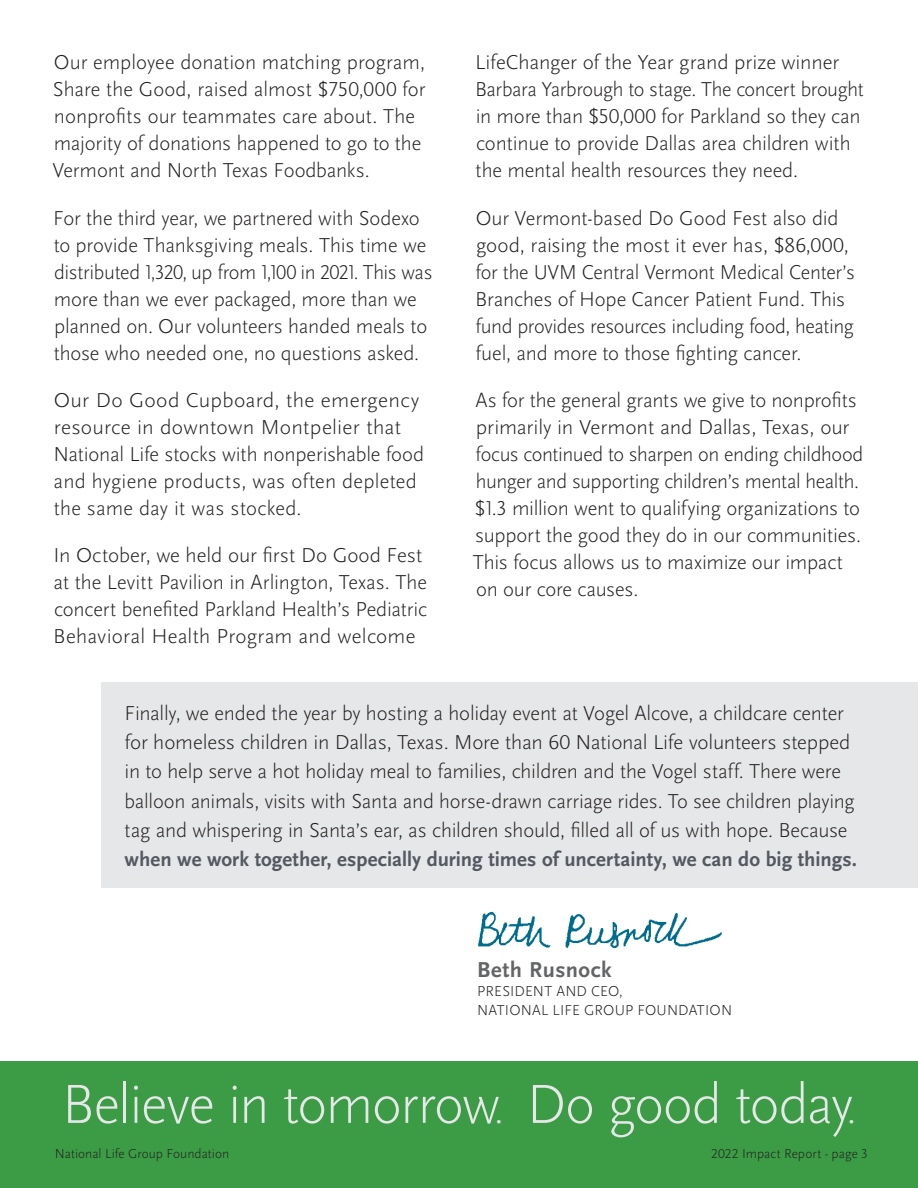
<style>
.page{position:relative;width:918px;height:1188px;background:#fff}
.page>*{position:absolute;margin:0;border:0;box-sizing:border-box;transform-origin:0 0}
.t1{font:300 57.3px "Scala Sans OT";letter-spacing:-.025em;color:#e6e7e8}
.t2{font:700 22.5px "Scala Sans OT";letter-spacing:.02em;color:#636466}
.t3{font:300 21px/27px "Scala Sans OT";letter-spacing:-.01em;color:#231f20}
.t4{font:300 21px/27px "Scala Sans OT";letter-spacing:.01em;color:#231f20;scale:1.04 1}
.t5{font:700 21px "Scala Sans OT";color:#545861}
.t6{font:300 15px/18.8px "Scala Sans OT";letter-spacing:.01em;color:#231f20}
.t7{font:300 13.5px "Scala Sans OT";color:#231f20}
.s1{font-size:40.2px}
</style>
<div class="page">
<div style="left:0;top:1062px;width:918px;height:126px;background:#3c9c46"></div>
<div style="left:102px;top:683px;width:816px;height:205px;background:#e6e7e8"></div>
<img style="left:478px;top:911px;width:244px;height:38px">
<p class="t3" style="left:52px;top:49px;width:375px">Our employee donation matching program, Share the Good, raised almost $750,000 for nonprofits our teammates care about. The majority of donations happened to go to the Vermont and North Texas Foodbanks.</p>
<p class="t3" style="left:53px;top:204px;width:381px">For the third year, we partnered with Sodexo to provide Thanksgiving meals. This time we distributed 1,320, up from 1,100 in 2021. This was more than we ever packaged, more than we planned on. Our volunteers handed meals to those who needed one, no questions asked.</p>
<p class="t4" style="left:53px;top:387px;width:358px">Our Do Good Cupboard, the emergency resource in downtown Montpelier that National Life stocks with nonperishable food and hygiene products, was often depleted the same day it was stocked.</p>
<p class="t3" style="left:53px;top:542px;width:375px">In October, we held our first Do Good Fest at the Levitt Pavilion in Arlington, Texas. The concert benefited Parkland Health’s Pediatric Behavioral Health Program and welcome</p>
<p class="t3" style="left:475px;top:49px;width:390px">LifeChanger of the Year grand prize winner Barbara Yarbrough to stage. The concert brought in more than $50,000 for Parkland so they can continue to provide Dallas area children with the mental health resources they need.</p>
<p class="t3" style="left:475px;top:204px;width:381px">Our Vermont-based Do Good Fest also did good, raising the most it ever has, $86,000, for the UVM Central Vermont Medical Center’s Branches of Hope Cancer Patient Fund. This fund provides resources including food, heating fuel, and more to those fighting cancer.</p>
<p class="t3" style="left:473px;top:387px;width:392px">As for the general grants we give to nonprofits primarily in Vermont and Dallas, Texas, our focus continued to sharpen on ending childhood hunger and supporting children’s mental health. $1.3 million went to qualifying organizations to support the good they do in our communities.<br>This focus allows us to maximize our impact on our core causes.</p>
<p class="t3" style="left:125px;top:698px;width:732px;line-height:29.2px">Finally, we ended the year by hosting a holiday event at Vogel Alcove, a childcare center for homeless children in Dallas, Texas. More than 60 National Life volunteers stepped in to help serve a hot holiday meal to families, children and the Vogel staff. There were balloon animals, visits with Santa and horse-drawn carriage rides. To see children playing tag and whispering in Santa’s ear, as children should, filled all of us with hope. Because</p>
<p class="t5" style="left:125px;top:847px;width:734px">when we work together, especially during times of uncertainty, we can do big things.</p>
<p class="t2" style="left:477px;top:956px;width:136px">Beth Rusnock</p>
<p class="t6" style="left:477px;top:982px;width:257px">PRESIDENT AND CEO,<br>NATIONAL LIFE GROUP FOUNDATION</p>
<h1 class="t1" style="left:62px;top:1070px;width:796px">Believe in tomorrow<span class="s1">.</span> Do good today<span class="s1">.</span></h1>
<p class="t7" style="left:55px;top:1145px;width:176px">National Life Group Foundation</p>
<p class="t7" style="left:711px;top:1145px;width:158px">2022 Impact Report - page 3</p>
</div>
